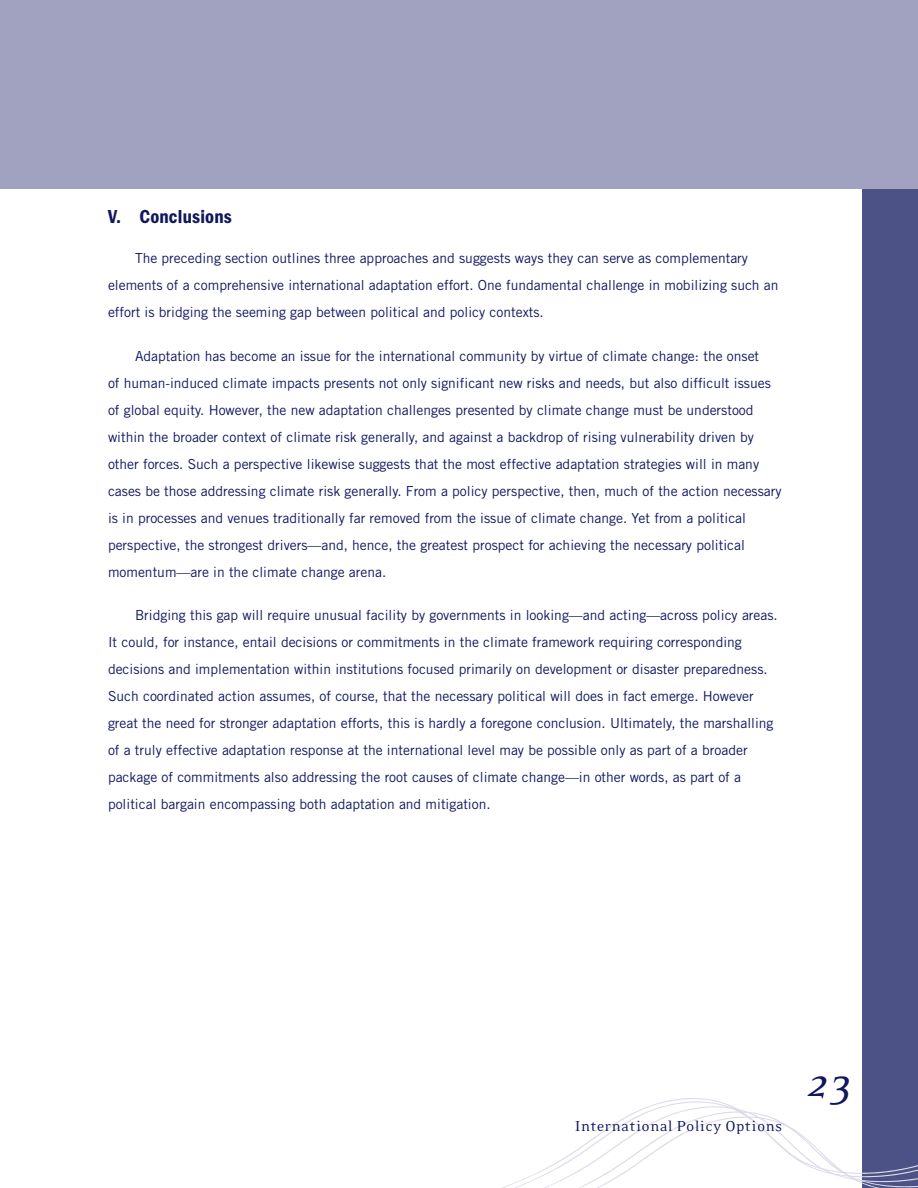
<style>
.page{position:relative;width:918px;height:1188px;background:#fff}
.page>*{position:absolute;margin:0;border:0;box-sizing:border-box;transform-origin:0 0}
.t1{font:italic 45px "Eidetic Serif";color:#11175e}
.t2{font:600 condensed 19.5px "Franklin Gothic LT";letter-spacing:.01em;color:#11175e}
.t3{font:16.5px "Eidetic Serif";color:#11175e}
.t4{font:13.8px/27px "Trade Gothic";color:#11175e}
</style>
<div class="page">
<div style="left:862px;top:189px;width:56px;height:999px;background:#4c5186"></div>
<svg style="left:502px;top:1098px;width:416px;height:90px"></svg>
<div style="left:0;top:0;width:918px;height:189px;background:#a0a2bf"></div>
<h2 class="t2" style="left:108px;top:205px;width:125px">V. Conclusions</h2>
<p class="t4" style="left:108px;top:245px;width:672px;text-indent:27px">The preceding section outlines three approaches and suggests ways they can serve as complementary elements of a comprehensive international adaptation effort. One fundamental challenge in mobilizing such an effort is bridging the seeming gap between political and policy contexts.</p>
<p class="t4" style="left:108px;top:342px;width:675px;text-indent:27px">Adaptation has become an issue for the international community by virtue of climate change: the onset<br>of human-induced climate impacts presents not only significant new risks and needs, but also difficult issues of global equity. However, the new adaptation challenges presented by climate change must be understood within the broader context of climate risk generally, and against a backdrop of rising vulnerability driven by other forces. Such a perspective likewise suggests that the most effective adaptation strategies will in many cases be those addressing climate risk generally. From a policy perspective, then, much of the action necessary is in processes and venues traditionally far removed from the issue of climate change. Yet from a political perspective, the strongest drivers—and, hence, the greatest prospect for achieving the necessary political momentum—are in the climate change arena.</p>
<p class="t4" style="left:108px;top:602px;width:671px;text-indent:27px">Bridging this gap will require unusual facility by governments in looking—and acting—across policy areas.<br>It could, for instance, entail decisions or commitments in the climate framework requiring corresponding decisions and implementation within institutions focused primarily on development or disaster preparedness.<br>Such coordinated action assumes, of course, that the necessary political will does in fact emerge. However great the need for stronger adaptation efforts, this is hardly a foregone conclusion. Ultimately, the marshalling of a truly effective adaptation response at the international level may be possible only as part of a broader package of commitments also addressing the root causes of climate change—in other words, as part of a political bargain encompassing both adaptation and mitigation.</p>
<p class="t3" style="left:575px;top:1117px;width:209px">International Policy Options</p>
<h1 class="t1" style="left:806px;top:1059px;width:48px">23</h1>
</div>
